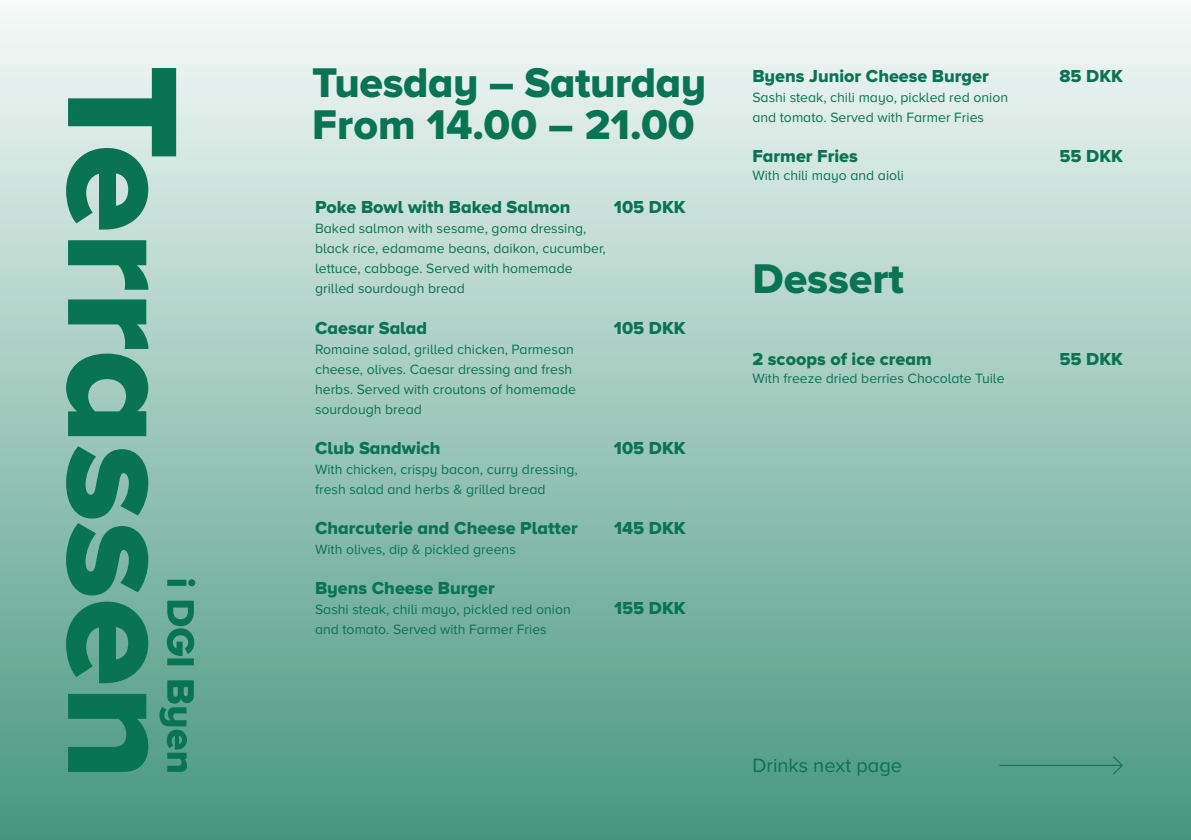
<style>
.page{position:relative;width:1191px;height:840px;background:#fff}
.page>*{position:absolute;margin:0;border:0;box-sizing:border-box;transform-origin:0 0}
.t1{font:162px "Proxima Nova A Extrabld";letter-spacing:-.01em;color:#097452}
.t2{font:43px "Proxima Nova A Extrabld";letter-spacing:-.005em;color:#097452}
.t3{font:20px "Proxima Nova A";color:#097452}
.t4{font:18px "Proxima Nova A Extrabld";color:#097452}
.t5{font:14px/20px "Proxima Nova A";color:#097452}
</style>
<div class="page">
<div style="left:0;top:0;width:1191px;height:839px;background:linear-gradient(to bottom,#f6faf9,#47977d)"></div>
<svg style="left:159px;top:579px;width:36px;height:192px;background:#44957b"></svg>
<hr style="left:999px;top:764px;width:123px;height:1px;background:#097452">
<svg style="left:1111px;top:754px;width:12px;height:21px"></svg>
<p class="t1" style="left:216px;top:64px;width:717px;rotate:90deg">Terrassen</p>
<p class="t2" style="left:312px;top:57px;width:395px">Tuesday – Saturday</p>
<p class="t2" style="left:312px;top:99px;width:384px">From 14.00 – 21.00</p>
<p class="t4" style="left:315px;top:197px;width:257px">Poke Bowl with Baked Salmon</p>
<p class="t5" style="left:315px;top:218px;width:292px">Baked salmon with sesame, goma dressing, black rice, edamame beans, daikon, cucumber, lettuce, cabbage. Served with homemade grilled sourdough bread</p>
<p class="t4" style="left:315px;top:317px;width:114px">Caesar Salad</p>
<p class="t5" style="left:315px;top:338px;width:262px">Romaine salad, grilled chicken, Parmesan cheese, olives. Caesar dressing and fresh herbs. Served with croutons of homemade sourdough bread</p>
<p class="t4" style="left:315px;top:437px;width:127px">Club Sandwich</p>
<p class="t5" style="left:315px;top:458px;width:264px">With chicken, crispy bacon, curry dressing,</p>
<p class="t5" style="left:315px;top:478px;width:232px">fresh salad and herbs &amp; grilled bread</p>
<p class="t4" style="left:315px;top:517px;width:264px">Charcuterie and Cheese Platter</p>
<p class="t5" style="left:315px;top:538px;width:202px">With olives, dip &amp; pickled greens</p>
<p class="t4" style="left:315px;top:577px;width:181px">Byens Cheese Burger</p>
<p class="t5" style="left:315px;top:598px;width:257px">Sashi steak, chili mayo, pickled red onion and tomato. Served with Farmer Fries</p>
<p class="t4" style="left:614px;top:197px;width:73px">105 DKK</p>
<p class="t4" style="left:614px;top:317px;width:73px">105 DKK</p>
<p class="t4" style="left:614px;top:437px;width:73px">105 DKK</p>
<p class="t4" style="left:614px;top:517px;width:73px">145 DKK</p>
<p class="t4" style="left:614px;top:597px;width:73px">155 DKK</p>
<p class="t4" style="left:752px;top:66px;width:238px">Byens Junior Cheese Burger</p>
<p class="t5" style="left:752px;top:87px;width:257px">Sashi steak, chili mayo, pickled red onion and tomato. Served with Farmer Fries</p>
<p class="t4" style="left:752px;top:146px;width:107px">Farmer Fries</p>
<p class="t5" style="left:752px;top:165px;width:153px">With chili mayo and aioli</p>
<p class="t2" style="left:752px;top:253px;width:153px">Dessert</p>
<p class="t4" style="left:752px;top:348px;width:181px">2 scoops of ice cream</p>
<p class="t5" style="left:752px;top:368px;width:254px">With freeze dried berries Chocolate Tuile</p>
<p class="t3" style="left:752px;top:753px;width:151px">Drinks next page</p>
<p class="t4" style="left:1059px;top:66px;width:65px">85 DKK</p>
<p class="t4" style="left:1059px;top:146px;width:65px">55 DKK</p>
<p class="t4" style="left:1059px;top:348px;width:65px">55 DKK</p>
</div>
